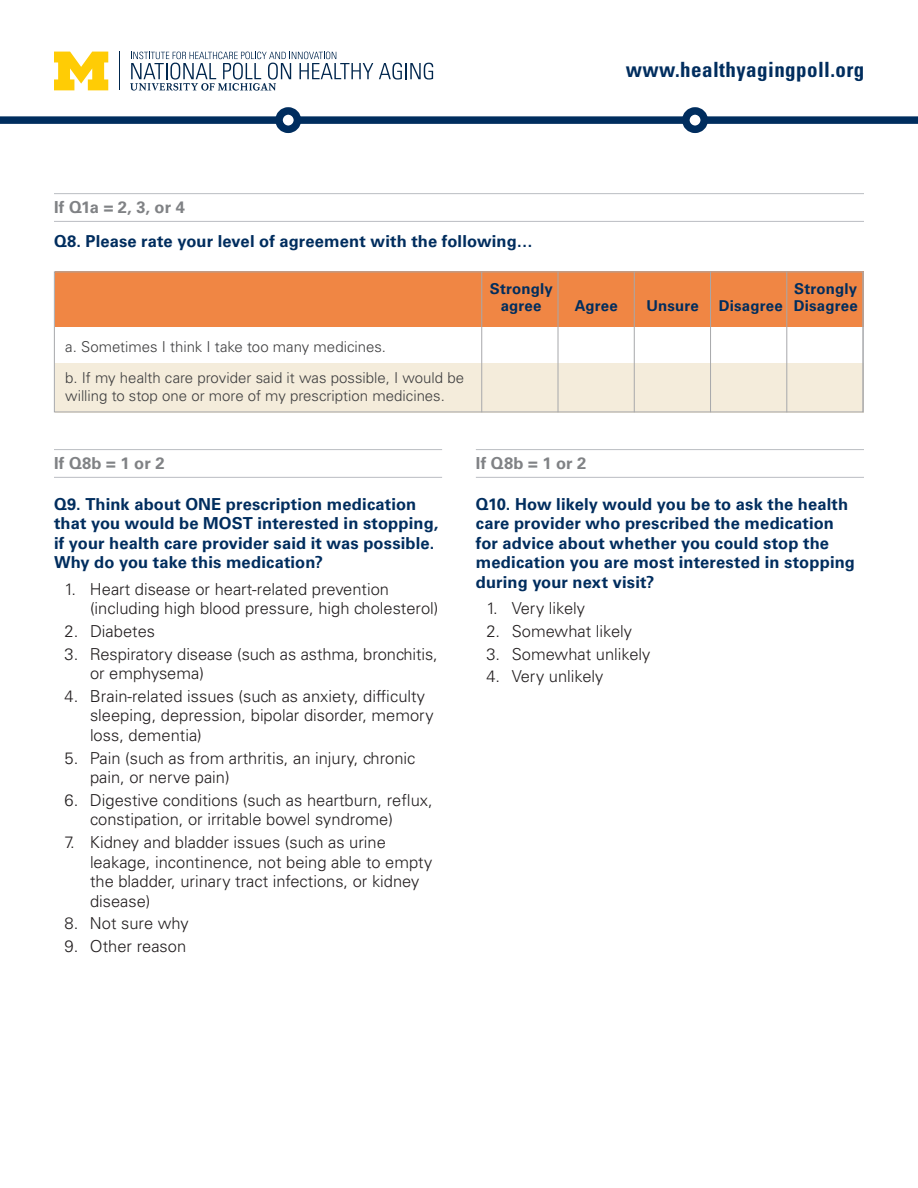
<style>
.page{position:relative;width:918px;height:1188px;background:#fff}
.page>*{position:absolute;margin:0;border:0;box-sizing:border-box;transform-origin:0 0}
.t1{font:700 condensed 21px "Univers LT Std";letter-spacing:.02em;color:#002d5e}
.answers2{font:300 16.5px/19.5px "Univers LT Std";color:#231f20}
.question{font:700 16.5px/19.5px "Univers LT Std";letter-spacing:.01em;color:#002d5e}
.ruled_heading{font:700 16.5px "Univers LT Std";letter-spacing:.015em;color:#808285}
.body_copy{font:300 15px/18px "Univers LT Std";color:#3e3e3f}
.body_copy-2{font:700 15px "Univers LT Std";letter-spacing:.015em;color:#002d5e}
</style>
<div class="page">
<div style="left:0;top:116px;width:918px;height:8px;background:#002d5e"></div>
<div style="left:686px;top:111px;width:18px;height:18px;background:#fff;border-radius:50%"></div>
<div style="left:682px;top:107px;width:26px;height:26px;border:8px solid #002d5e;border-radius:50%"></div>
<div style="left:279px;top:111px;width:18px;height:18px;background:#fff;border-radius:50%"></div>
<div style="left:275px;top:107px;width:26px;height:26px;border:8px solid #002d5e;border-radius:50%"></div>
<hr style="left:119px;top:52px;width:1px;height:38px;background:#00264d">
<svg style="left:54px;top:52px;width:54px;height:38px"></svg>
<svg style="left:130px;top:52px;width:243px;height:39px"></svg>
<svg style="left:379px;top:63px;width:54px;height:17px"></svg>
<hr style="left:54px;top:193px;width:810px;height:1px;background:#babdc2">
<hr style="left:54px;top:221px;width:810px;height:1px;background:#babdc2">
<div style="left:55px;top:363px;width:808px;height:49px;background:#f4ecdb"></div>
<div style="left:55px;top:272px;width:808px;height:55px;background:#f08644"></div>
<div style="left:54px;top:272px;width:809px;height:140px;border:1px solid #a7a8ab"></div>
<hr style="left:481px;top:272px;width:1px;height:140px;background:#a7a8ab">
<hr style="left:863px;top:272px;width:1px;height:140px;background:#a7a8ab">
<hr style="left:558px;top:272px;width:1px;height:140px;background:#a7a8ab">
<hr style="left:786px;top:272px;width:1px;height:140px;background:#a7a8ab">
<hr style="left:710px;top:272px;width:1px;height:140px;background:#a7a8ab">
<hr style="left:634px;top:272px;width:1px;height:140px;background:#a7a8ab">
<hr style="left:54px;top:449px;width:388px;height:1px;background:#babdc2">
<hr style="left:54px;top:477px;width:388px;height:1px;background:#babdc2">
<hr style="left:476px;top:449px;width:388px;height:1px;background:#babdc2">
<hr style="left:476px;top:477px;width:388px;height:1px;background:#babdc2">
<p class="t1" style="left:626px;top:57px;width:240px">www.healthyagingpoll.org</p>
<p class="ruled_heading" style="left:54px;top:197px;width:132px">If Q1a = 2, 3, or 4</p>
<p class="question" style="left:54px;top:232px;width:480px">Q8. Please rate your level of agreement with the following…</p>
<p class="body_copy-2" style="left:490px;top:280px;width:64px">Strongly</p>
<p class="body_copy-2" style="left:794px;top:280px;width:64px">Strongly</p>
<p class="body_copy-2" style="left:501px;top:296px;width:42px">agree</p>
<p class="body_copy-2" style="left:575px;top:296px;width:45px">Agree</p>
<p class="body_copy-2" style="left:646px;top:296px;width:54px">Unsure</p>
<p class="body_copy-2" style="left:719px;top:296px;width:140px">Disagree Disagree</p>
<p class="body_copy" style="left:65px;top:337px;width:322px">a. Sometimes I think I take too many medicines.</p>
<p class="body_copy" style="left:65px;top:369px;width:400px">b. If my health care provider said it was possible, I would be willing to stop one or more of my prescription medicines.</p>
<p class="ruled_heading" style="left:54px;top:453px;width:112px">If Q8b = 1 or 2</p>
<p class="question" style="left:54px;top:494px;width:386px">Q9. Think about ONE prescription medication that you would be MOST interested in stopping, if your health care provider said it was possible.<br>Why do you take this medication?</p>
<p class="answers2" style="left:90px;top:579px;width:350px;text-indent:-26px">1. Heart disease or heart-related prevention (including high blood pressure, high cholesterol)</p>
<p class="answers2" style="left:64px;top:621px;width:92px">2. Diabetes</p>
<p class="answers2" style="left:90px;top:644px;width:349px;text-indent:-26px">3. Respiratory disease (such as asthma, bronchitis, or emphysema)</p>
<p class="answers2" style="left:90px;top:686px;width:345px;text-indent:-26px">4. Brain-related issues (such as anxiety, difficulty sleeping, depression, bipolar disorder, memory loss, dementia)</p>
<p class="answers2" style="left:90px;top:748px;width:327px;text-indent:-26px">5. Pain (such as from arthritis, an injury, chronic pain, or nerve pain)</p>
<p class="answers2" style="left:90px;top:790px;width:344px;text-indent:-26px">6. Digestive conditions (such as heartburn, reflux, constipation, or irritable bowel syndrome)</p>
<p class="answers2" style="left:90px;top:833px;width:344px;text-indent:-26px">7. Kidney and bladder issues (such as urine leakage, incontinence, not being able to empty the bladder, urinary tract infections, or kidney disease)</p>
<p class="answers2" style="left:64px;top:914px;width:126px">8. Not sure why</p>
<p class="answers2" style="left:64px;top:937px;width:123px">9. Other reason</p>
<p class="ruled_heading" style="left:476px;top:453px;width:112px">If Q8b = 1 or 2</p>
<p class="question" style="left:476px;top:494px;width:381px">Q10. How likely would you be to ask the health care provider who prescribed the medication for advice about whether you could stop the medication you are most interested in stopping during your next visit?</p>
<p class="answers2" style="left:486px;top:599px;width:100px">1. Very likely</p>
<p class="answers2" style="left:486px;top:621px;width:147px">2. Somewhat likely</p>
<p class="answers2" style="left:486px;top:644px;width:166px">3. Somewhat unlikely</p>
<p class="answers2" style="left:486px;top:667px;width:119px">4. Very unlikely</p>
</div>
